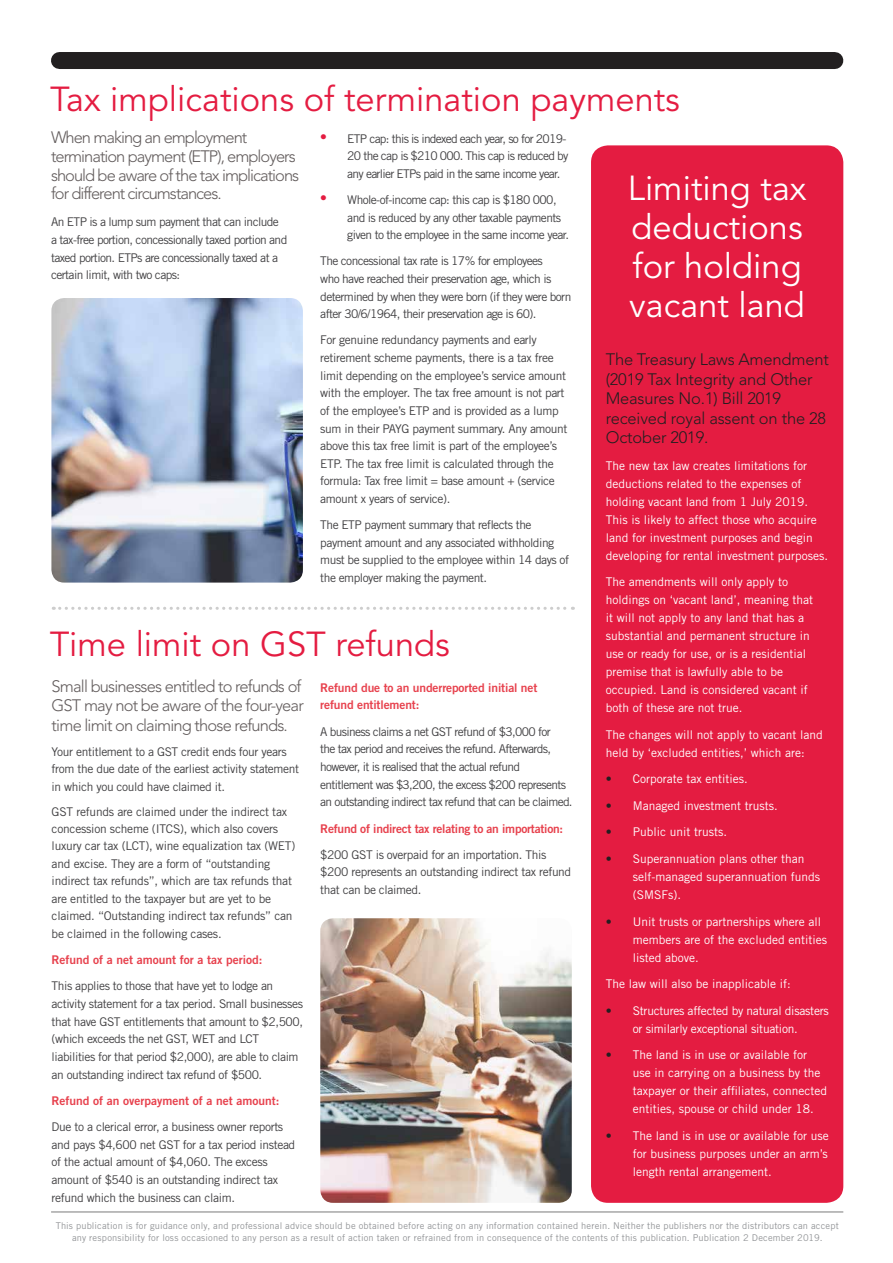
<style>
.page{position:relative;width:893px;height:1263px;background:#fff}
.page>*{position:absolute;margin:0;border:0;box-sizing:border-box;transform-origin:0 0}
.t1{font:34.5px "Avenir LT Std";color:#e41c41}
.t2{font:34.5px/39px "Avenir LT Std";color:#fff}
.t3{font:300 16.5px/18.8px "Avenir LT Std";letter-spacing:-.06em;color:#635d5d}
.t4{font:300 16.5px/19.5px "Avenir LT Std";letter-spacing:-.01em;color:#221f20}
.t5{font:12px/17.7px "Trade Gothic LT Std";letter-spacing:-.035em;color:#414042}
.t6{font:12px/18px "Trade Gothic LT Std";color:#fff}
.t7{font:12px/17.7px "Trade Gothic LT Std";letter-spacing:-.055em;color:#414042}
.t8{font:12px/17.7px "Trade Gothic LT Std Bd 2";letter-spacing:-.01em;color:#e7414d}
.t9{font:12px/17.7px "Trade Gothic LT Std";letter-spacing:-.06em;color:#414042}
.t10{font:12px/18px "Trade Gothic LT Std";letter-spacing:-.02em;color:#fff;text-align:center}
.t11{font:9.3px/12px "Trade Gothic LT Std";letter-spacing:.02em;color:#939598;text-align:center}
.s1{font-family:"Myriad Pro";font-size:24px;color:#e41c41}
.s2{color:#221f20}
</style>
<div class="page">
<div style="left:591px;top:145px;width:252px;height:1058px;background:#e41c41;border-radius:17px"></div>
<hr style="left:51px;top:1211px;width:792px;height:1px;background:#000">
<img style="left:320px;top:918px;width:252px;height:285px">
<img style="left:51px;top:298px;width:252px;height:285px">
<svg style="left:60px;top:607px;width:513px;height:3px"></svg>
<div style="left:59px;top:52px;width:776px;height:17px;background:#221f20"></div>
<h1 class="t1" style="left:50px;top:79px;width:631px">Tax implications of termination payments</h1>
<h2 class="t3" style="left:51px;top:128px;width:250px">When making an employment termination payment (ETP), employers should be aware of the tax implications for different circumstances.</h2>
<p class="t5" style="left:51px;top:212px;width:238px">An ETP is a lump sum payment that can include a tax-free portion, concessionally taxed portion and taxed portion. ETPs are concessionally taxed at a certain limit, with two caps:</p>
<p class="t9" style="left:347px;top:129px;width:223px;text-indent:-27px"><span class="s1">•</span> ETP cap: this is indexed each year, so for 2019-<br>20 the cap is $210 000. This cap is reduced by any earlier ETPs paid in the same income year.</p>
<p class="t5" style="left:347px;top:191px;width:223px;text-indent:-27px"><span class="s1">•</span> Whole-of-income cap: this cap is $180 000, and is reduced by any other taxable payments given to the employee in the same income year.</p>
<p class="t5" style="left:320px;top:252px;width:253px">The concessional tax rate is 17% for employees<br>who have reached their preservation age, which is determined by when they were born (if they were born after 30/6/1964, their preservation age is 60).</p>
<p class="t5" style="left:320px;top:331px;width:249px">For genuine redundancy payments and early retirement scheme payments, there is a tax free limit depending on the employee’s service amount with the employer. The tax free amount is not part of the employee’s ETP and is provided as a lump sum in their PAYG payment summary. Any amount above this tax free limit is part of the employee’s ETP. The tax free limit is calculated through the formula: Tax free limit = base amount + (service amount x years of service).</p>
<p class="t5" style="left:320px;top:516px;width:250px">The ETP payment summary that reflects the payment amount and any associated withholding must be supplied to the employee within 14 days of the employer making the payment.</p>
<h1 class="t1" style="left:50px;top:624px;width:402px">Time limit on GST refunds</h1>
<h2 class="t3" style="left:52px;top:676px;width:254px;line-height:19.5px">Small businesses entitled to refunds of<br>GST may not be aware of the four-year time limit on claiming those refunds.</h2>
<p class="t5" style="left:52px;top:743px;width:249px">Your entitlement to a GST credit ends four years from the due date of the earliest activity statement in which you could have claimed it.</p>
<p class="t5" style="left:52px;top:802px;width:245px">GST refunds are claimed under the indirect tax concession scheme (ITCS), which also covers luxury car tax (LCT), wine equalization tax (WET) and excise. They are a form of “outstanding indirect tax refunds”, which are tax refunds that are entitled to the taxpayer but are yet to be claimed. “Outstanding indirect tax refunds” can be claimed in the following cases.</p>
<p class="t8" style="left:52px;top:950px;width:212px">Refund of a net amount for a tax period:</p>
<p class="t5" style="left:52px;top:977px;width:253px">This applies to those that have yet to lodge an activity statement for a tax period. Small businesses that have GST entitlements that amount to $2,500, (which exceeds the net GST, WET and LCT liabilities for that period $2,000), are able to claim an outstanding indirect tax refund of $500.</p>
<p class="t8" style="left:52px;top:1091px;width:229px">Refund of an overpayment of a net amount:</p>
<p class="t5" style="left:52px;top:1118px;width:245px">Due to a clerical error, a business owner reports and pays $4,600 net GST for a tax period instead of the actual amount of $4,060. The excess amount of $540 is an outstanding indirect tax refund which the business can claim.</p>
<p class="t8" style="left:320px;top:678px;width:219px">Refund due to an underreported initial net refund entitlement:</p>
<p class="t7" style="left:320px;top:722px;width:254px">A business claims a net GST refund of $3,000 for<br>the tax period and receives the refund. Afterwards, however, it is realised that the actual refund entitlement was $3,200, the excess $200 represents an outstanding indirect tax refund that can be claimed.</p>
<p class="t8" style="left:320px;top:819px;width:244px">Refund of indirect tax relating to an importation:</p>
<p class="t5" style="left:320px;top:845px;width:252px">$200 GST is overpaid for an importation. This $200 represents an outstanding indirect tax refund that can be claimed.</p>
<h1 class="t2" style="left:628px;top:169px;width:180px">Limiting tax deductions for holding vacant land</h1>
<h2 class="t4" style="left:606px;top:350px;width:225px">The Treasury Laws Amendment (2019 Tax Integrity and Other<br>Measures No.1) Bill 2019 received royal assent on the 28<br>October 2019.</h2>
<p class="t6" style="left:606px;top:456px;width:224px">The new tax law creates limitations for deductions related to the expenses of holding vacant land from 1 July 2019.<br>This is likely to affect those who acquire land for investment purposes and begin developing for rental investment purposes.</p>
<p class="t6" style="left:606px;top:573px;width:209px">The amendments will only apply to holdings on ‘vacant land’, meaning that it will not apply to any land that has a substantial and permanent structure in use or ready for use, or is a residential premise that is lawfully able to be occupied. Land is considered vacant if both of these are not true.</p>
<p class="t6" style="left:606px;top:725px;width:218px">The changes will not apply to vacant land held by ‘excluded entities,’ which are:</p>
<p class="t6" style="left:606px;top:770px;width:143px"><span class="s2">•</span> Corporate tax entities.</p>
<p class="t6" style="left:606px;top:796px;width:173px"><span class="s2">•</span> Managed investment trusts.</p>
<p class="t6" style="left:606px;top:823px;width:123px"><span class="s2">•</span> Public unit trusts.</p>
<p class="t6" style="left:633px;top:849px;width:189px;text-indent:-27px"><span class="s2">•</span> Superannuation plans other than self-managed superannuation funds (SMSFs).</p>
<p class="t6" style="left:633px;top:912px;width:196px;text-indent:-27px"><span class="s2">•</span> Unit trusts or partnerships where all members are of the excluded entities listed above.</p>
<p class="t6" style="left:606px;top:974px;width:187px">The law will also be inapplicable if:</p>
<p class="t10" style="left:606px;top:1001px;width:225px"><span class="s2">•</span> Structures affected by natural disasters or similarly exceptional situation.</p>
<p class="t6" style="left:633px;top:1045px;width:196px;text-indent:-27px"><span class="s2">•</span> The land is in use or available for use in carrying on a business by the taxpayer or their affiliates, connected entities, spouse or child under 18.</p>
<p class="t6" style="left:633px;top:1126px;width:197px;text-align:justify;text-indent:-27px"><span class="s2">•</span> The land is in use or available for use for business purposes under an arm’s length rental arrangement.</p>
<p class="t11" style="left:56px;top:1219px;width:785px">This publication is for guidance only, and professional advice should be obtained before acting on any information contained herein. Neither the publishers nor the distributors can accept any responsibility for loss occasioned to any person as a result of action taken or refrained from in consequence of the contents of this publication. Publication 2 December 2019.</p>
</div>
